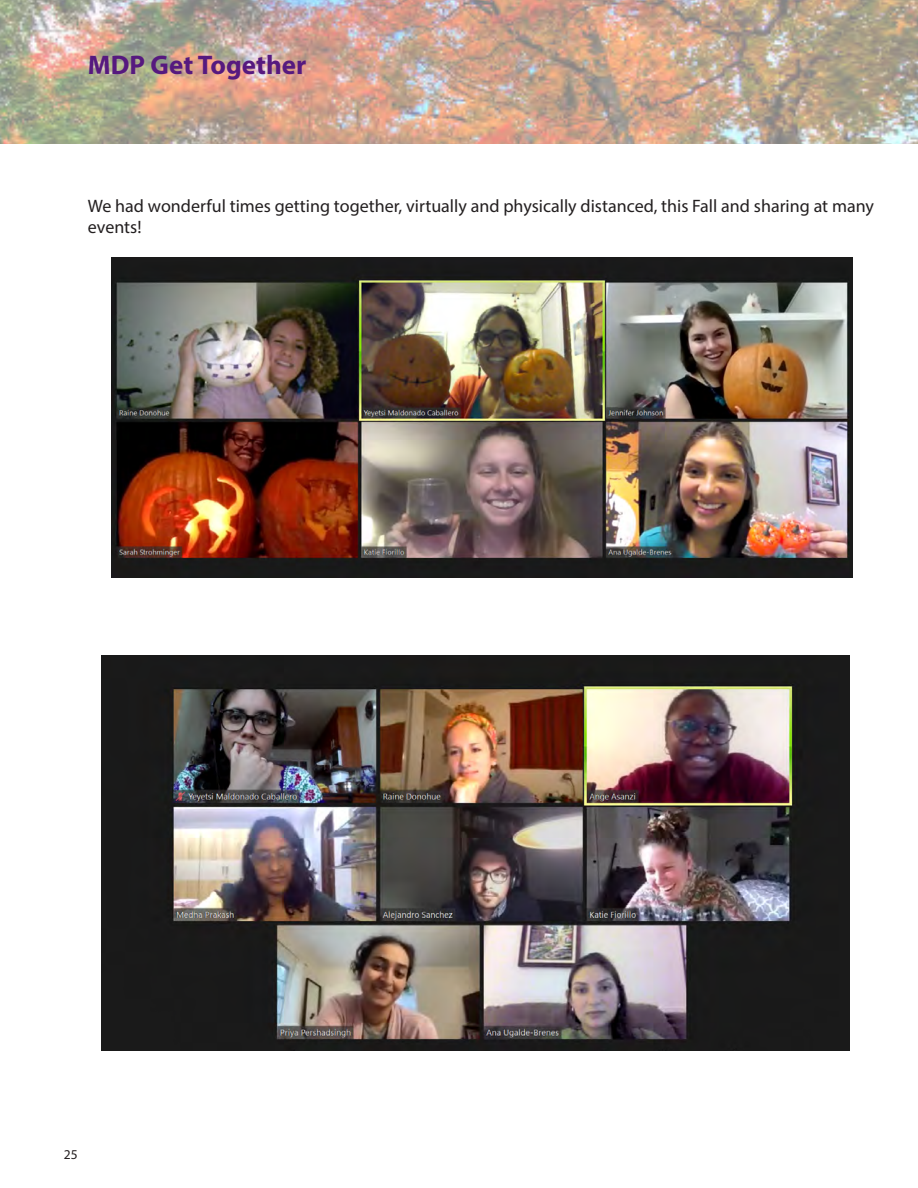
<style>
.page{position:relative;width:918px;height:1188px;background:#fff}
.page>*{position:absolute;margin:0;border:0;box-sizing:border-box;transform-origin:0 0}
.t1{font:700 27px "Myriad Pro";color:#56197f}
.t2{font:18px/21.6px "Myriad Pro";color:#231f20}
.t3{font:13.5px "Myriad Pro";color:#231f20}
</style>
<div class="page">
<img style="left:0;top:0;width:918px;height:144px">
<img style="left:111px;top:257px;width:741px;height:320px">
<img style="left:102px;top:655px;width:748px;height:396px">
<p class="t1" style="left:88px;top:48px;width:220px">MDP Get Together</p>
<p class="t2" style="left:88px;top:194px;width:788px">We had wonderful times getting together, virtually and physically distanced, this Fall and sharing at many events!</p>
<p class="t3" style="left:64px;top:1146px;width:15px">25</p>
</div>
